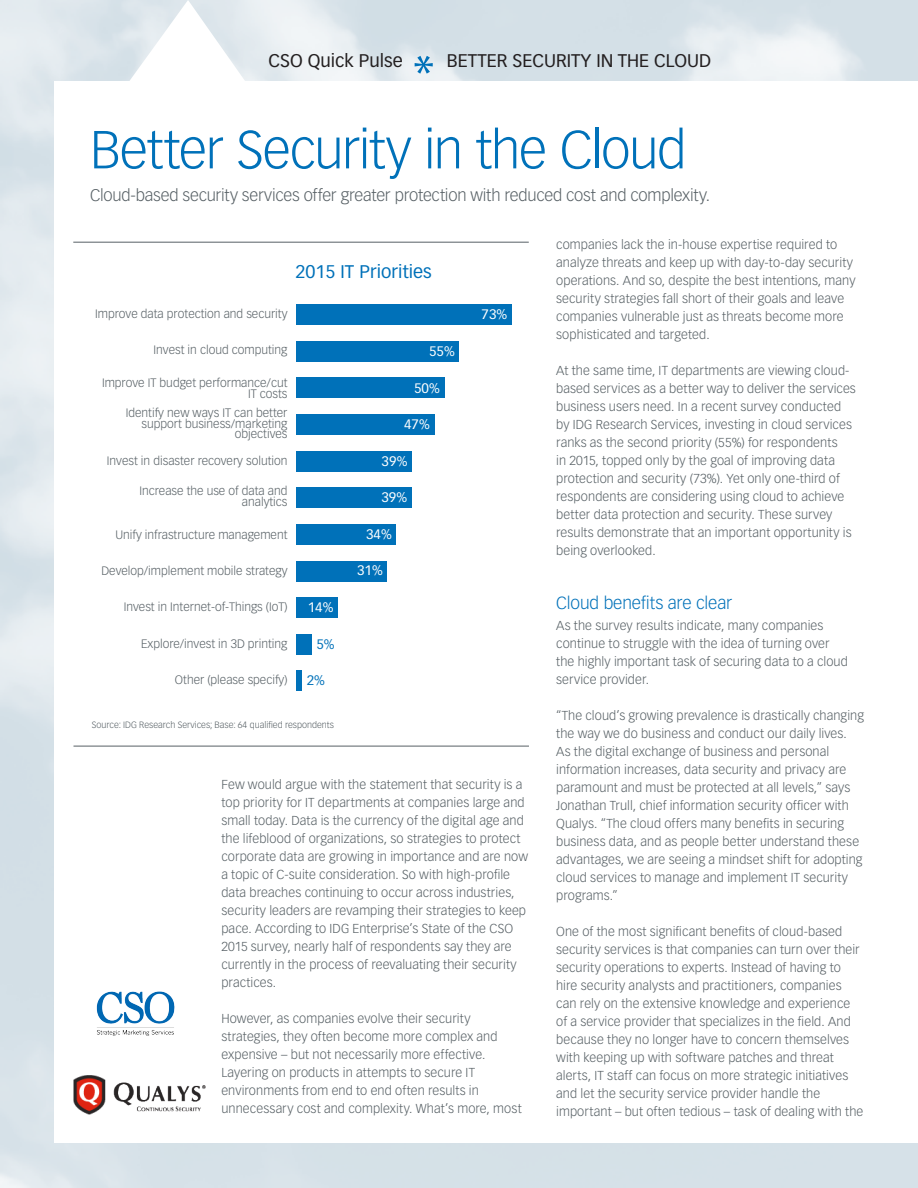
<style>
.page{position:relative;width:918px;height:1188px;background:#fff}
.page>*{position:absolute;margin:0;border:0;box-sizing:border-box;transform-origin:0 0}
.t1{font:300 52.5px "Vectora LH";letter-spacing:-.025em;color:#0071b9}
.t2{font:51px "Myriad Pro";color:#0071b9}
.t3{font:18px "Vectora LH";color:#231f20}
.t4{font:18px "Vectora LH";color:#0071b9}
.t5{font:300 17.25px "Vectora LH";letter-spacing:-.005em;color:#0071b9}
.t6{font:300 16.5px "Vectora LH";letter-spacing:-.015em;color:#576065}
.t7{font:13.5px "Vectora LH";color:#fff}
.t8{font:13.5px "Vectora LH";color:#0071b9}
.t9{font:300 12.75px/18px "Vectora LH";letter-spacing:.005em;color:#576065}
.t10{font:300 12px/10.5px "Vectora LH";color:#576065;text-align:right}
.t11{font:300 9px "Vectora LH";color:#576065}
</style>
<div class="page">
<svg style="left:128px;top:0;width:120px;height:81px"></svg>
<img style="left:73px;top:1076px;width:133px;height:38px">
<img style="left:96px;top:991px;width:79px;height:45px">
<div style="left:296px;top:304px;width:216px;height:21px;background:#0071b9"></div>
<hr style="left:73px;top:242px;width:456px;height:1px;background:#576065">
<hr style="left:74px;top:746px;width:455px;height:1px;background:#576065">
<div style="left:296px;top:341px;width:163px;height:21px;background:#0071b9"></div>
<div style="left:296px;top:378px;width:149px;height:20px;background:#0071b9"></div>
<div style="left:296px;top:414px;width:139px;height:21px;background:#0071b9"></div>
<div style="left:296px;top:451px;width:116px;height:20px;background:#0071b9"></div>
<div style="left:296px;top:488px;width:116px;height:20px;background:#0071b9"></div>
<div style="left:296px;top:524px;width:100px;height:21px;background:#0071b9"></div>
<div style="left:296px;top:561px;width:91px;height:20px;background:#0071b9"></div>
<div style="left:296px;top:597px;width:42px;height:21px;background:#0071b9"></div>
<div style="left:296px;top:634px;width:16px;height:21px;background:#0071b9"></div>
<div style="left:296px;top:671px;width:6px;height:20px;background:#0071b9"></div>
<p class="t3" style="left:268px;top:50px;width:136px">CSO Quick Pulse</p>
<p class="t2" style="left:413px;top:42px;width:23px">*</p>
<p class="t3" style="left:447px;top:50px;width:266px">BETTER SECURITY IN THE CLOUD</p>
<p class="t1" style="left:90px;top:119px;width:598px">Better Security in the Cloud</p>
<p class="t6" style="left:90px;top:186px;width:622px">Cloud-based security services offer greater protection with reduced cost and complexity.</p>
<p class="t4" style="left:296px;top:261px;width:138px">2015 IT Priorities</p>
<p class="t10" style="left:95px;top:309px;width:194px">Improve data protection and security</p>
<p class="t7" style="left:482px;top:306px;width:27px">73%</p>
<p class="t10" style="left:154px;top:345px;width:135px">Invest in cloud computing</p>
<p class="t10" style="left:102px;top:378px;width:187px">Improve IT budget performance/cut<br>IT costs</p>
<p class="t10" style="left:126px;top:408px;width:163px">Identify new ways IT can better support business/marketing objectives</p>
<p class="t10" style="left:107px;top:456px;width:182px">Invest in disaster recovery solution</p>
<p class="t10" style="left:140px;top:486px;width:149px">Increase the use of data and analytics</p>
<p class="t10" style="left:115px;top:529px;width:174px">Unify infrastructure management</p>
<p class="t10" style="left:101px;top:565px;width:188px">Develop/implement mobile strategy</p>
<p class="t10" style="left:124px;top:601px;width:165px">Invest in Internet-of-Things (IoT)</p>
<p class="t10" style="left:141px;top:639px;width:148px">Explore/invest in 3D printing</p>
<p class="t10" style="left:175px;top:675px;width:114px">Other (please specify)</p>
<p class="t11" style="left:92px;top:720px;width:244px">Source: IDG Research Services; Base: 64 qualified respondents</p>
<p class="t7" style="left:429px;top:343px;width:27px">55%</p>
<p class="t7" style="left:414px;top:380px;width:27px">50%</p>
<p class="t7" style="left:404px;top:416px;width:27px">47%</p>
<p class="t7" style="left:382px;top:453px;width:27px">39%</p>
<p class="t7" style="left:381px;top:489px;width:27px">39%</p>
<p class="t7" style="left:366px;top:526px;width:27px">34%</p>
<p class="t7" style="left:357px;top:563px;width:27px">31%</p>
<p class="t7" style="left:308px;top:599px;width:27px">14%</p>
<p class="t8" style="left:316px;top:636px;width:20px">5%</p>
<p class="t8" style="left:307px;top:673px;width:20px">2%</p>
<p class="t9" style="left:221px;top:776px;width:308px">Few would argue with the statement that security is a top priority for IT departments at companies large and small today. Data is the currency of the digital age and the lifeblood of organizations, so strategies to protect corporate data are growing in importance and are now a topic of C-suite consideration. So with high-profile data breaches continuing to occur across industries, security leaders are revamping their strategies to keep pace. According to IDG Enterprise’s State of the CSO 2015 survey, nearly half of respondents say they are currently in the process of reevaluating their security practices.</p>
<p class="t9" style="left:221px;top:1010px;width:302px">However, as companies evolve their security strategies, they often become more complex and expensive – but not necessarily more effective.<br>Layering on products in attempts to secure IT environments from end to end often results in unnecessary cost and complexity. What’s more, most</p>
<p class="t9" style="left:556px;top:236px;width:301px">companies lack the in-house expertise required to analyze threats and keep up with day-to-day security operations. And so, despite the best intentions, many security strategies fall short of their goals and leave companies vulnerable just as threats become more sophisticated and targeted.</p>
<p class="t9" style="left:556px;top:362px;width:301px">At the same time, IT departments are viewing cloud&shy;based services as a better way to deliver the services business users need. In a recent survey conducted by IDG Research Services, investing in cloud services ranks as the second priority (55%) for respondents<br>in 2015, topped only by the goal of improving data protection and security (73%). Yet only one-third of respondents are considering using cloud to achieve better data protection and security. These survey results demonstrate that an important opportunity is being overlooked.</p>
<p class="t5" style="left:556px;top:593px;width:178px">Cloud benefits are clear</p>
<p class="t9" style="left:556px;top:617px;width:293px">As the survey results indicate, many companies continue to struggle with the idea of turning over the highly important task of securing data to a cloud service provider.</p>
<p class="t9" style="left:556px;top:707px;width:309px">“The cloud’s growing prevalence is drastically changing the way we do business and conduct our daily lives.<br>As the digital exchange of business and personal information increases, data security and privacy are paramount and must be protected at all levels,” says Jonathan Trull, chief information security officer with Qualys. “The cloud offers many benefits in securing business data, and as people better understand these advantages, we are seeing a mindset shift for adopting cloud services to manage and implement IT security programs.”</p>
<p class="t9" style="left:556px;top:923px;width:309px">One of the most significant benefits of cloud-based security services is that companies can turn over their security operations to experts. Instead of having to hire security analysts and practitioners, companies can rely on the extensive knowledge and experience of a service provider that specializes in the field. And because they no longer have to concern themselves with keeping up with software patches and threat alerts, IT staff can focus on more strategic initiatives and let the security service provider handle the important – but often tedious – task of dealing with the</p>
</div>
